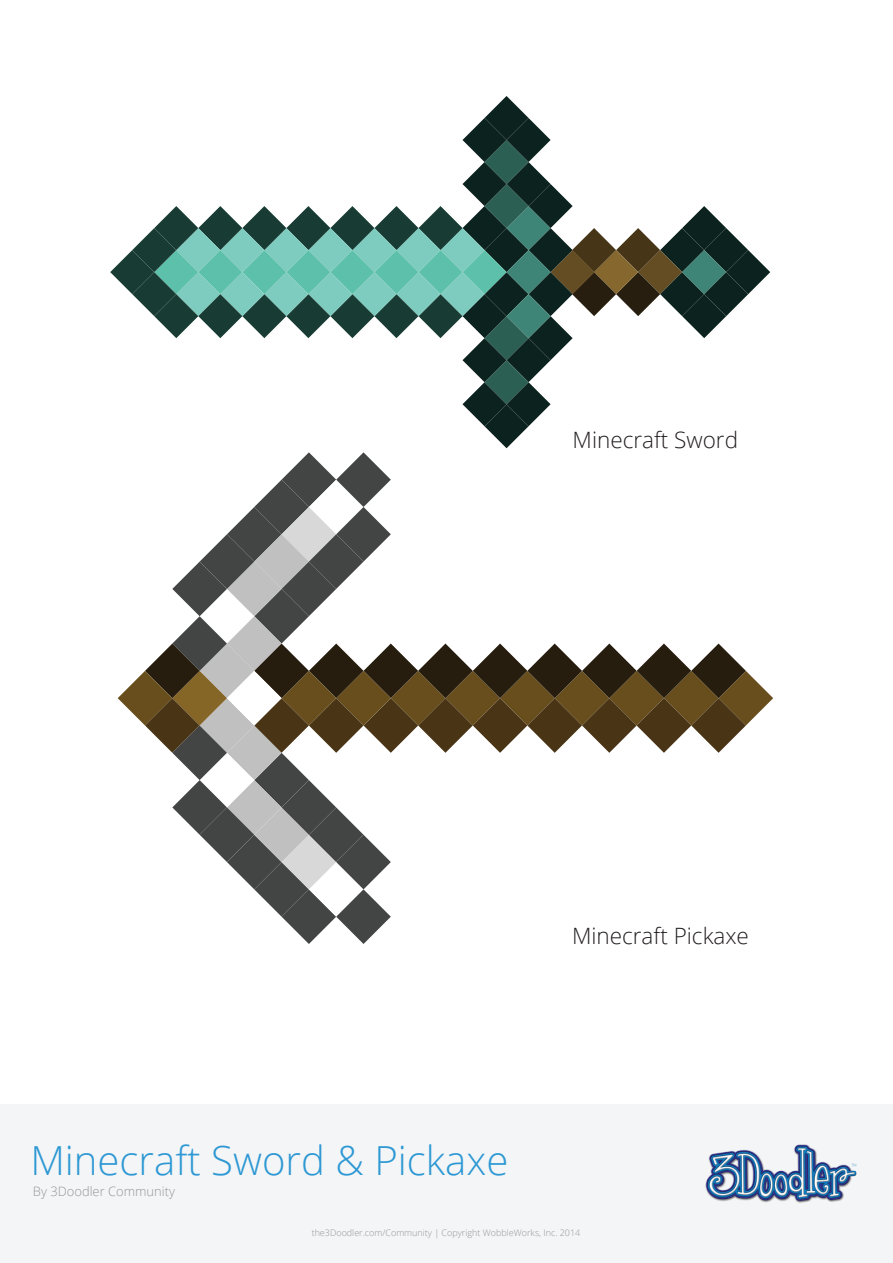
<style>
.page{position:relative;width:893px;height:1263px;background:#fff}
.page>*{position:absolute;margin:0;border:0;box-sizing:border-box;transform-origin:0 0}
.t1{font:300 40.05px "Open Sans";color:#2d98d4}
.t2{font:300 22.5px "Open Sans";color:#231f20}
.t3{font:300 12.9px "Open Sans";color:#939598}
.t4{font:300 9px "Open Sans";color:#939598}
</style>
<div class="page">
<svg style="left:110px;top:96px;width:663px;height:848px"></svg>
<div style="left:0;top:1104px;width:893px;height:159px;background:#f4f5f6"></div>
<img style="left:705px;top:1144px;width:152px;height:59px">
<h2 class="t2" style="left:573px;top:425px;width:167px">Minecraft Sword</h2>
<h2 class="t2" style="left:572px;top:920px;width:178px">Minecraft Pickaxe</h2>
<h1 class="t1" style="left:30px;top:1133px;width:480px">Minecraft Sword &amp; Pickaxe</h1>
<h3 class="t3" style="left:33px;top:1183px;width:144px">By 3Doodler Community</h3>
<p class="t4" style="left:312px;top:1226px;width:270px">the3Doodler.com/Community | Copyright WobbleWorks, Inc. 2014</p>
</div>
